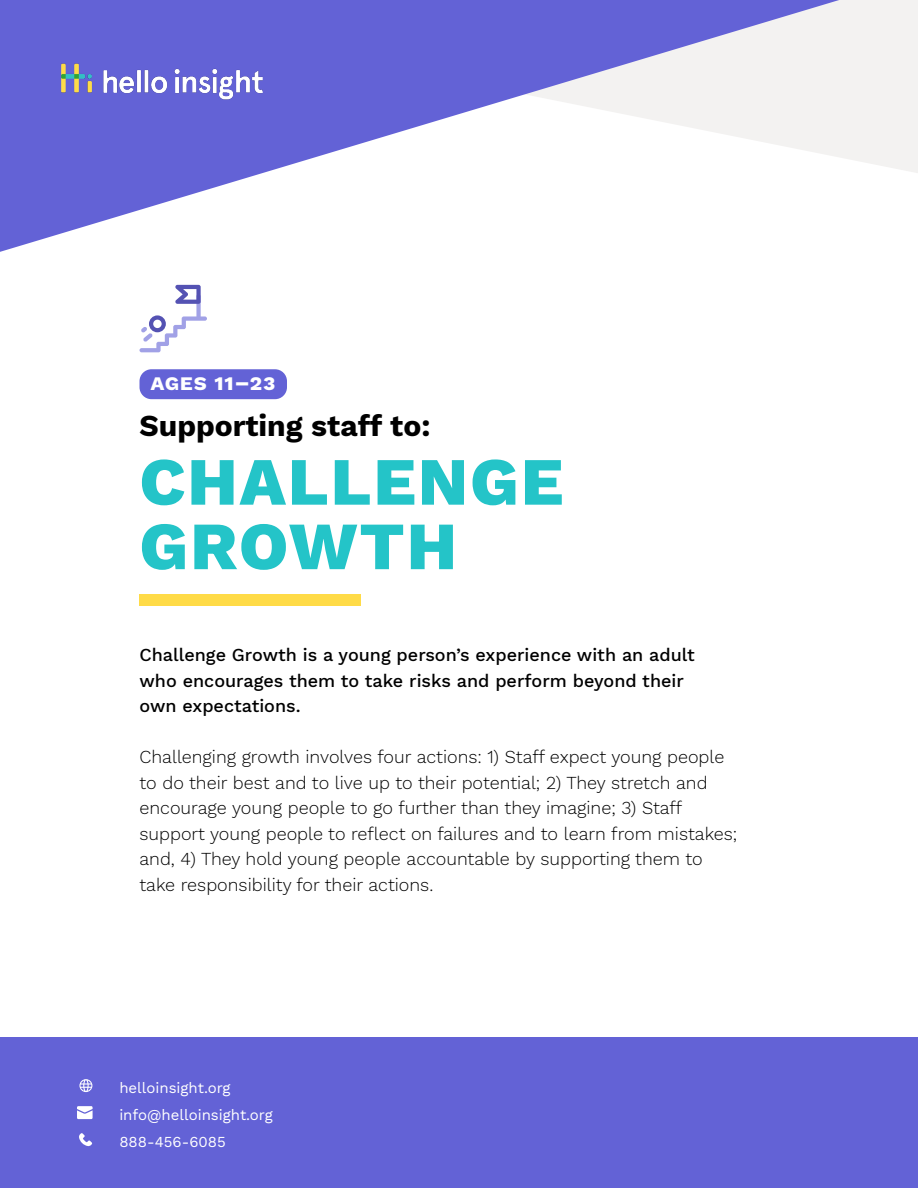
<style>
.page{position:relative;width:918px;height:1188px;background:#fff}
.page>*{position:absolute;margin:0;border:0;box-sizing:border-box;transform-origin:0 0}
.t1{font:800 67.5px "Work Sans";letter-spacing:.03em;color:#24c4c8}
.t2{font:700 30px "Work Sans";color:#000}
.t3{font:700 22.5px "Work Sans";letter-spacing:.03em;color:#fff}
.t4{font:300 18px/25.5px "Work Sans";color:#000}
.t5{font:500 18px "Work Sans";color:#000}
.t6{font:15px "Work Sans";color:#fff}
</style>
<div class="page">
<div style="left:839px;top:0;width:79px;height:173px;background:#f3f2f1"></div>
<div style="left:0;top:1037px;width:918px;height:151px;background:#6362d6"></div>
<svg style="left:79px;top:1133px;width:13px;height:13px"></svg>
<svg style="left:77px;top:1106px;width:16px;height:13px"></svg>
<svg style="left:79px;top:1079px;width:13px;height:13px"></svg>
<svg style="left:0;top:0;width:839px;height:252px"></svg>
<img style="left:48px;top:49px;width:228px;height:57px">
<svg style="left:140px;top:285px;width:67px;height:67px"></svg>
<div style="left:140px;top:594px;width:221px;height:12px;background:#ffdb47"></div>
<div style="left:140px;top:369px;width:147px;height:30px;background:#6362d6;border-radius:12px"></div>
<p class="t3" style="left:151px;top:365px;width:126px">ages 11–23</p>
<p class="t2" style="left:140px;top:403px;width:292px">Supporting staff to:</p>
<p class="t1" style="left:140px;top:430px;width:425px">CHALLENGE</p>
<p class="t1" style="left:140px;top:495px;width:319px">GROWTH</p>
<p class="t5" style="left:140px;top:641px;width:557px">Challenge Growth is a young person’s experience with an adult</p>
<p class="t5" style="left:140px;top:667px;width:546px">who encourages them to take risks and perform beyond their</p>
<p class="t5" style="left:140px;top:692px;width:163px">own expectations.</p>
<p class="t4" style="left:140px;top:744px;width:599px">Challenging growth involves four actions: 1) Staff expect young people to do their best and to live up to their potential; 2) They stretch and encourage young people to go further than they imagine; 3) Staff support young people to reflect on failures and to learn from mistakes; and, 4) They hold young people accountable by supporting them to take responsibility for their actions.</p>
<p class="t6" style="left:119px;top:1076px;width:113px">helloinsight.org</p>
<p class="t6" style="left:119px;top:1103px;width:155px">info@helloinsight.org</p>
<p class="t6" style="left:119px;top:1130px;width:108px">888-456-6085</p>
</div>
